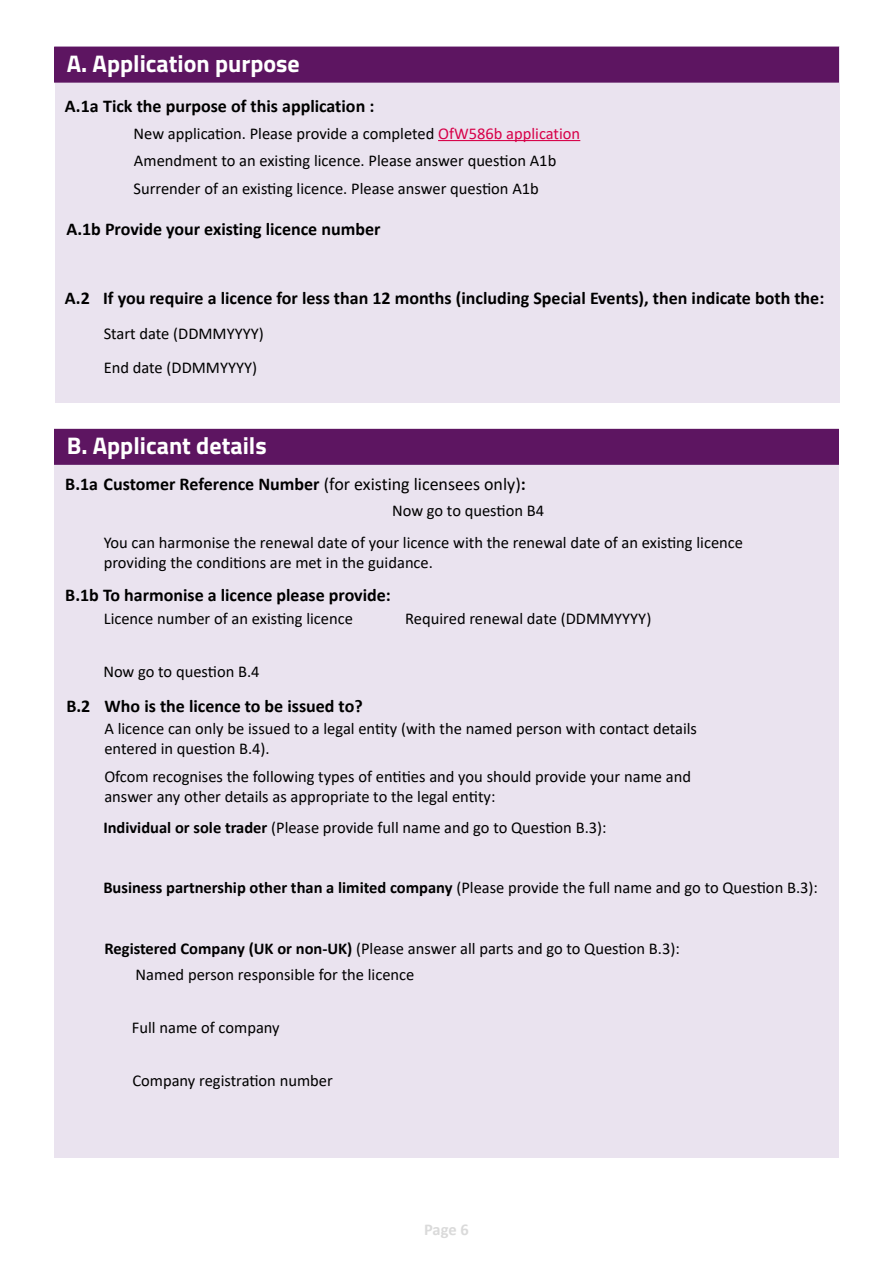
<style>
.page{position:relative;width:893px;height:1263px;background:#fff}
.page>*{position:absolute;margin:0;border:0;box-sizing:border-box;transform-origin:0 0}
.H2_-_section_title{font:700 24px "Titillium";color:#fff}
.p_-_question_-_12pt{font:700 18px "Calibri";color:#000}
.p_-_question_field{font:16.5px/19.8px "Calibri";color:#000}
.t1{font:700 16.5px "Calibri";color:#dadada}
.s1{color:#d70048}
.s2{font-weight:400}
.s3{font-weight:700}
</style>
<div class="page">
<div style="left:55px;top:47px;width:785px;height:356px;background:#eae3ef"></div>
<div style="left:54px;top:445px;width:785px;height:713px;background:#eae3ef"></div>
<div style="left:54px;top:47px;width:785px;height:36px;background:#5d1561"></div>
<hr style="left:438px;top:140px;width:142px;height:1px;background:#d70048">
<div style="left:54px;top:429px;width:785px;height:36px;background:#5d1561"></div>
<h2 class="H2_-_section_title" style="left:67px;top:45px;width:234px">A. Application purpose</h2>
<h3 class="p_-_question_-_12pt" style="left:65px;top:93px;width:311px">A.1a Tick the purpose of this application :</h3>
<p class="p_-_question_field" style="left:134px;top:123px;width:448px">New application. Please provide a completed <span class="s1">OfW586b application</span></p>
<p class="p_-_question_field" style="left:134px;top:150px;width:424px">Amendment to an existing licence. Please answer question A1b</p>
<p class="p_-_question_field" style="left:134px;top:178px;width:407px">Surrender of an existing licence. Please answer question A1b</p>
<h3 class="p_-_question_-_12pt" style="left:66px;top:216px;width:316px">A.1b Provide your existing licence number</h3>
<h3 class="p_-_question_-_12pt" style="left:65px;top:285px;width:761px">A.2 If you require a licence for less than 12 months (including Special Events), then indicate both the:</h3>
<p class="p_-_question_field" style="left:104px;top:316px;width:162px;line-height:33.6px">Start date (DDMMYYYY)<br>End date (DDMMYYYY)</p>
<h2 class="H2_-_section_title" style="left:67px;top:427px;width:201px">B. Applicant details</h2>
<h3 class="p_-_question_-_12pt" style="left:65px;top:471px;width:462px">B.1a Customer Reference Number <span class="s2">(for existing licensees only)</span>:</h3>
<p class="p_-_question_field" style="left:392px;top:501px;width:154px">Now go to question B4</p>
<p class="p_-_question_field" style="left:104px;top:533px;width:641px">You can harmonise the renewal date of your licence with the renewal date of an existing licence providing the conditions are met in the guidance.</p>
<h3 class="p_-_question_-_12pt" style="left:65px;top:583px;width:327px">B.1b To harmonise a licence please provide:</h3>
<p class="p_-_question_field" style="left:104px;top:608px;width:251px">Licence number of an existing licence</p>
<p class="p_-_question_field" style="left:405px;top:608px;width:248px">Required renewal date (DDMMYYYY)</p>
<p class="p_-_question_field" style="left:103px;top:661px;width:158px">Now go to question B.4</p>
<h3 class="p_-_question_-_12pt" style="left:66px;top:693px;width:298px">B.2 Who is the licence to be issued to?</h3>
<p class="p_-_question_field" style="left:104px;top:718px;width:594px">A licence can only be issued to a legal entity (with the named person with contact details entered in question B.4).</p>
<p class="p_-_question_field" style="left:104px;top:766px;width:588px">Ofcom recognises the following types of entities and you should provide your name and answer any other details as appropriate to the legal entity:</p>
<p class="p_-_question_field" style="left:103px;top:817px;width:505px"><span class="s3">Individual or sole trader</span> (Please provide full name and go to Question B.3):</p>
<p class="p_-_question_field" style="left:103px;top:877px;width:716px"><span class="s3">Business partnership other than a limited company</span> (Please provide the full name and go to Question B.3):</p>
<p class="p_-_question_field" style="left:104px;top:938px;width:577px"><span class="s3">Registered Company (UK or non-UK)</span> (Please answer all parts and go to Question B.3):</p>
<p class="p_-_question_field" style="left:136px;top:964px;width:280px">Named person responsible for the licence</p>
<p class="p_-_question_field" style="left:132px;top:1017px;width:149px">Full name of company</p>
<p class="p_-_question_field" style="left:132px;top:1070px;width:202px">Company registration number</p>
<p class="t1" style="left:424px;top:1218px;width:46px">Page 6</p>
</div>
